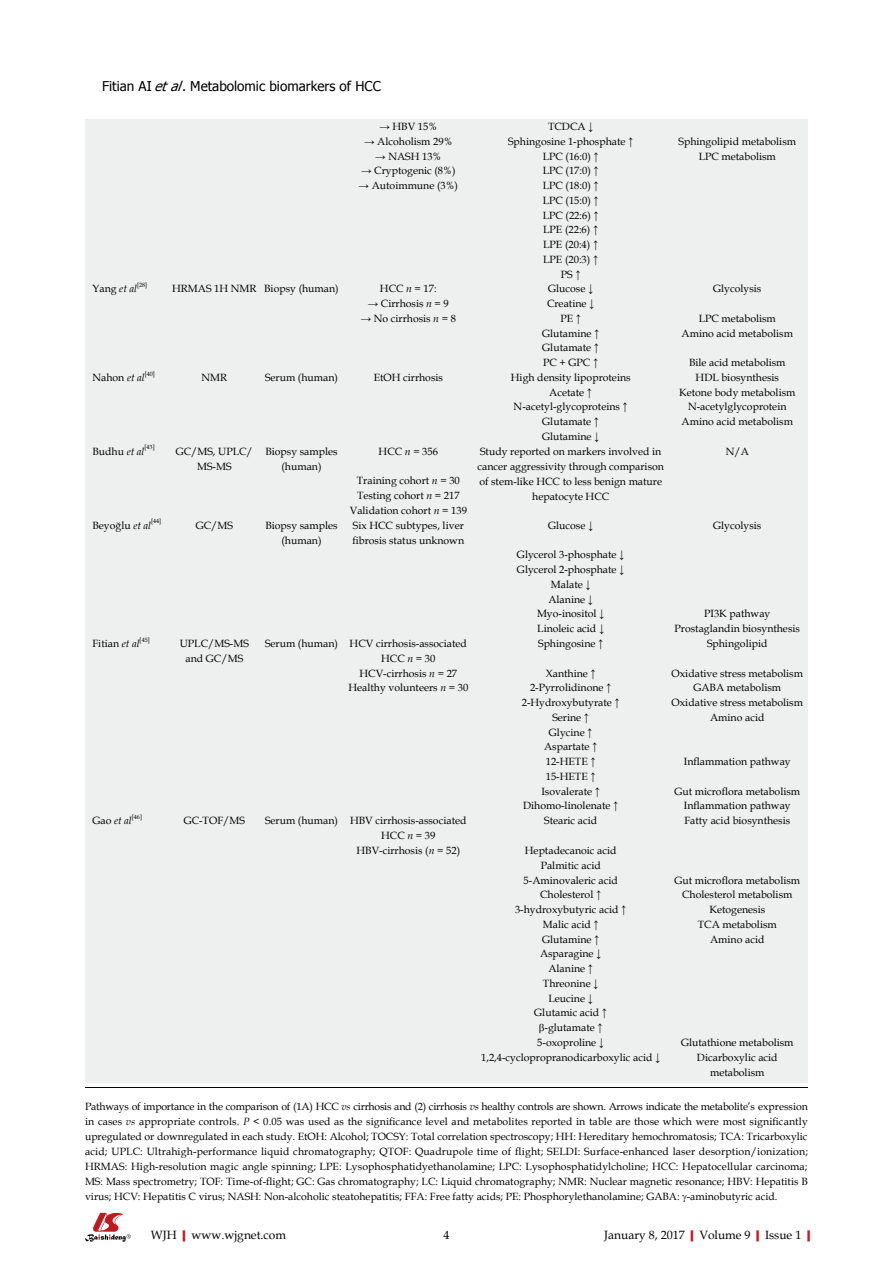
<style>
.page{position:relative;width:893px;height:1263px;background:#fff}
.page>*{position:absolute;margin:0;border:0;box-sizing:border-box;transform-origin:0 0}
.t1{font:13.5px "Tahoma";color:#000}
.t2{font:12px "Book Antiqua";color:#000}
.t3{font:10.5px/14.7px "Book Antiqua";color:#000;text-align:center}
.t4{font:italic 10.5px "Book Antiqua";color:#000}
.t5{font:6.15px "Book Antiqua";color:#000}
.s1{font-style:italic}
.s2{font-style:normal}
.s3{font-family:"Koz Min Pro"}
.s4{font-weight:700;color:#c01920}
</style>
<div class="page">
<svg style="left:85px;top:1213px;width:46px;height:29px"></svg>
<div style="left:85px;top:119px;width:723px;height:964px;background:#eeefef"></div>
<hr style="left:85px;top:1087px;width:723px;height:1px;background:#000">
<p class="t1" style="left:102px;top:77px;width:280px">Fitian AI <span class="s1">etal</span>. Metabolomic biomarkers of HCC</p>
<p class="t3" style="left:379px;top:119px;width:59px">→ HBV 15%</p>
<p class="t3" style="left:548px;top:119px;width:47px">TCDCA ↓</p>
<p class="t3" style="left:364px;top:134px;width:90px">→ Alcoholism 29%</p>
<p class="t3" style="left:508px;top:134px;width:127px">Sphingosine 1-phosphate ↑</p>
<p class="t3" style="left:678px;top:134px;width:119px">Sphingolipid metabolism</p>
<p class="t3" style="left:375px;top:148px;width:68px">→ NASH 13%</p>
<p class="t3" style="left:543px;top:148px;width:58px">LPC (16:0) ↑</p>
<p class="t3" style="left:699px;top:148px;width:79px">LPC metabolism</p>
<p class="t3" style="left:361px;top:163px;width:96px">→ Cryptogenic (8%)</p>
<p class="t3" style="left:543px;top:163px;width:58px">LPC (17:0) ↑</p>
<p class="t3" style="left:359px;top:178px;width:101px">→ Autoimmune (3%)</p>
<p class="t3" style="left:543px;top:178px;width:58px">LPC (18:0) ↑<br>LPC (15:0) ↑<br>LPC (22:6) ↑<br>LPE (22:6) ↑<br>LPE (20:4) ↑<br>LPE (20:3) ↑<br>PS ↑</p>
<p class="t3" style="left:92px;top:281px;width:46px">Yang <span class="s1">et al</span></p>
<p class="t5" style="left:137px;top:281px;width:12px">[28]</p>
<p class="t3" style="left:172px;top:281px;width:168px">HRMAS 1H NMR Biopsy (human)</p>
<p class="t3" style="left:380px;top:281px;width:58px">HCC <span class="s1">n</span> = 17:</p>
<p class="t3" style="left:548px;top:281px;width:47px">Glucose ↓</p>
<p class="t3" style="left:713px;top:281px;width:50px">Glycolysis</p>
<p class="t3" style="left:368px;top:296px;width:83px">→ Cirrhosis <span class="s1">n</span> = 9</p>
<p class="t3" style="left:547px;top:296px;width:49px">Creatine ↓</p>
<p class="t3" style="left:361px;top:311px;width:97px">→ No cirrhosis <span class="s1">n</span> = 8</p>
<p class="t3" style="left:560px;top:311px;width:22px">PE ↑</p>
<p class="t3" style="left:699px;top:311px;width:79px">LPC metabolism</p>
<p class="t3" style="left:542px;top:325px;width:59px">Glutamine ↑</p>
<p class="t3" style="left:682px;top:325px;width:113px">Amino acid metabolism</p>
<p class="t3" style="left:542px;top:340px;width:58px;text-align:left">Glutamate ↑<br>PC + GPC ↑</p>
<p class="t3" style="left:689px;top:355px;width:98px">Bile acid metabolism</p>
<p class="t3" style="left:92px;top:370px;width:54px">Nahon <span class="s1">et al</span></p>
<p class="t5" style="left:145px;top:369px;width:12px">[40]</p>
<p class="t3" style="left:201px;top:370px;width:27px">NMR</p>
<p class="t3" style="left:265px;top:370px;width:74px">Serum (human)</p>
<p class="t3" style="left:374px;top:370px;width:71px">EtOH cirrhosis</p>
<p class="t3" style="left:511px;top:370px;width:121px">High density lipoproteins</p>
<p class="t3" style="left:696px;top:370px;width:85px">HDL biosynthesis</p>
<p class="t3" style="left:549px;top:384px;width:44px">Acetate ↑</p>
<p class="t3" style="left:679px;top:384px;width:118px">Ketone body metabolism</p>
<p class="t3" style="left:514px;top:399px;width:116px">N-acetyl-glycoproteins ↑</p>
<p class="t3" style="left:688px;top:399px;width:100px">N-acetylglycoprotein</p>
<p class="t3" style="left:542px;top:414px;width:58px">Glutamate ↑</p>
<p class="t3" style="left:682px;top:414px;width:113px">Amino acid metabolism</p>
<p class="t3" style="left:542px;top:429px;width:59px">Glutamine ↓</p>
<p class="t3" style="left:92px;top:443px;width:54px">Budhu <span class="s1">et al</span></p>
<p class="t5" style="left:144px;top:443px;width:12px">[43]</p>
<p class="t3" style="left:176px;top:443px;width:79px">GC/MS, UPLC/<br>MS-MS</p>
<p class="t3" style="left:265px;top:443px;width:74px">Biopsy samples (human)</p>
<p class="t3" style="left:379px;top:443px;width:61px">HCC <span class="s1">n</span> = 356</p>
<p class="t3" style="left:477px;top:443px;width:188px">Study reported on markers involved in cancer aggressivity through comparison of stem-like HCC to less benign mature hepatocyte HCC</p>
<p class="t3" style="left:726px;top:443px;width:25px">N/A</p>
<p class="t3" style="left:350px;top:473px;width:119px">Training cohort <span class="s1">n</span> = 30<br>Testing cohort <span class="s1">n</span> = 217<br>Validation cohort <span class="s1">n</span> = 139</p>
<p class="t3" style="left:92px;top:517px;width:60px">Beyoğlu <span class="s1">et al</span></p>
<p class="t5" style="left:151px;top:517px;width:12px">[44]</p>
<p class="t3" style="left:196px;top:517px;width:39px">GC/MS</p>
<p class="t3" style="left:265px;top:517px;width:74px">Biopsy samples (human)</p>
<p class="t3" style="left:353px;top:517px;width:113px;text-align:left">Six HCC subtypes, liver fibrosis status unknown</p>
<p class="t3" style="left:548px;top:517px;width:47px">Glucose ↓</p>
<p class="t3" style="left:713px;top:517px;width:50px">Glycolysis</p>
<p class="t3" style="left:517px;top:547px;width:109px">Glycerol 3-phosphate ↓<br>Glycerol 2-phosphate ↓<br>Malate ↓<br>Alanine ↓<br>Myo-inositol ↓</p>
<p class="t3" style="left:704px;top:606px;width:68px">PI3K pathway</p>
<p class="t3" style="left:537px;top:621px;width:69px">Linoleic acid ↓</p>
<p class="t3" style="left:675px;top:621px;width:127px">Prostaglandin biosynthesis</p>
<p class="t3" style="left:92px;top:636px;width:49px">Fitian <span class="s1">et al</span></p>
<p class="t5" style="left:140px;top:635px;width:12px">[45]</p>
<p class="t3" style="left:180px;top:636px;width:71px">UPLC/MS-MS and GC/MS</p>
<p class="t3" style="left:381px;top:636px;width:87px;text-align:left;text-indent:-116px">Serum (human) HCV cirrhosis-associated<br>HCC <span class="s1">n</span> = 30</p>
<p class="t3" style="left:538px;top:636px;width:67px">Sphingosine ↑</p>
<p class="t3" style="left:707px;top:636px;width:62px">Sphingolipid</p>
<p class="t3" style="left:359px;top:665px;width:99px">HCV-cirrhosis <span class="s1">n</span> = 27</p>
<p class="t3" style="left:546px;top:665px;width:51px">Xanthine ↑</p>
<p class="t3" style="left:672px;top:665px;width:133px">Oxidative stress metabolism</p>
<p class="t3" style="left:348px;top:680px;width:121px">Healthy volunteers <span class="s1">n</span> = 30</p>
<p class="t3" style="left:530px;top:680px;width:83px">2-Pyrrolidinone ↑</p>
<p class="t3" style="left:693px;top:680px;width:89px">GABA metabolism</p>
<p class="t3" style="left:522px;top:695px;width:99px">2-Hydroxybutyrate ↑</p>
<p class="t3" style="left:672px;top:695px;width:133px">Oxidative stress metabolism</p>
<p class="t3" style="left:552px;top:710px;width:38px">Serine ↑</p>
<p class="t3" style="left:710px;top:710px;width:56px">Amino acid</p>
<p class="t3" style="left:544px;top:724px;width:55px">Glycine ↑<br>Aspartate ↑<br>12-HETE ↑</p>
<p class="t3" style="left:684px;top:754px;width:108px">Inflammation pathway</p>
<p class="t3" style="left:541px;top:769px;width:60px">15-HETE ↑<br>Isovalerate ↑</p>
<p class="t3" style="left:674px;top:783px;width:127px">Gut microflora metabolism</p>
<p class="t3" style="left:523px;top:798px;width:97px">Dihomo-linolenate ↑</p>
<p class="t3" style="left:684px;top:798px;width:108px">Inflammation pathway</p>
<p class="t4" style="left:92px;top:813px;width:41px"><span class="s2">Gao</span> et al</p>
<p class="t5" style="left:132px;top:813px;width:12px">[46]</p>
<p class="t3" style="left:184px;top:813px;width:63px">GC-TOF/MS</p>
<p class="t3" style="left:381px;top:813px;width:87px;text-align:left;text-indent:-116px">Serum (human) HBV cirrhosis-associated<br>HCC <span class="s1">n</span> = 39</p>
<p class="t3" style="left:544px;top:813px;width:55px">Stearic acid</p>
<p class="t3" style="left:684px;top:813px;width:107px">Fatty acid biosynthesis</p>
<p class="t3" style="left:357px;top:843px;width:105px">HBV-cirrhosis (<span class="s1">n</span> = 52)</p>
<p class="t3" style="left:524px;top:843px;width:96px">Heptadecanoic acid<br>Palmitic acid<br>5-Aminovaleric acid</p>
<p class="t3" style="left:674px;top:872px;width:127px">Gut microflora metabolism</p>
<p class="t3" style="left:540px;top:887px;width:63px">Cholesterol ↑</p>
<p class="t3" style="left:682px;top:887px;width:112px">Cholesterol metabolism</p>
<p class="t3" style="left:515px;top:902px;width:113px">3-hydroxybutyric acid ↑</p>
<p class="t3" style="left:709px;top:902px;width:57px">Ketogenesis</p>
<p class="t3" style="left:543px;top:916px;width:57px">Malic acid ↑</p>
<p class="t3" style="left:698px;top:916px;width:81px">TCA metabolism</p>
<p class="t3" style="left:542px;top:931px;width:59px">Glutamine ↑</p>
<p class="t3" style="left:710px;top:931px;width:56px">Amino acid</p>
<p class="t3" style="left:534px;top:946px;width:74px">Asparagine ↓<br>Alanine ↑<br>Threonine ↓<br>Leucine ↓<br>Glutamic acid ↑ -glutamate ↑<br>5-oxoproline ↓</p>
<p class="t3" style="left:681px;top:1035px;width:114px">Glutathione metabolism</p>
<p class="t3" style="left:481px;top:1049px;width:181px">1,2,4-cyclopropranodicarboxylic acid ↓</p>
<p class="t3" style="left:697px;top:1049px;width:82px">Dicarboxylic acid metabolism</p>
<p class="t3" style="left:85px;top:1098px;width:724px;text-align:justify">Pathways of importance in the comparison of (1A) HCC <span class="s1">vs</span> cirrhosis and (2) cirrhosis <span class="s1">vs</span> healthy controls are shown. Arrows indicate the metabolite’s expression in cases <span class="s1">vs</span> appropriate controls. <span class="s1">P</span> &lt; 0.05 was used as the significance level and metabolites reported in table are those which were most significantly upregulated or downregulated in each study. EtOH: Alcohol; TOCSY: Total correlation spectroscopy; HH: Hereditary hemochromatosis; TCA: Tricarboxylic acid; UPLC: Ultrahigh-performance liquid chromatography; QTOF: Quadrupole time of flight; SELDI: Surface-enhanced laser desorption/ionization; HRMAS: High-resolution magic angle spinning; LPE: Lysophosphatidyethanolamine; LPC: Lysophosphatidylcholine; HCC: Hepatocellular carcinoma; MS: Mass spectrometry; TOF: Time-of-flight; GC: Gas chromatography; LC: Liquid chromatography; NMR: Nuclear magnetic resonance; HBV: Hepatitis B virus; HCV: Hepatitis C virus; NASH<span class="s3">:</span> Non-alcoholic steatohepatitis; FFA: Free fatty acids; PE: Phosphorylethanolamine; GABA: -aminobutyric acid.</p>
<p class="t2" style="left:151px;top:1226px;width:137px">WJH<span class="s4">|</span>www.wjgnet.com</p>
<p class="t2" style="left:604px;top:1226px;width:213px">January 8, 2017<span class="s4">|</span>Volume 9<span class="s4">|</span>Issue 1<span class="s4">|</span></p>
</div>
